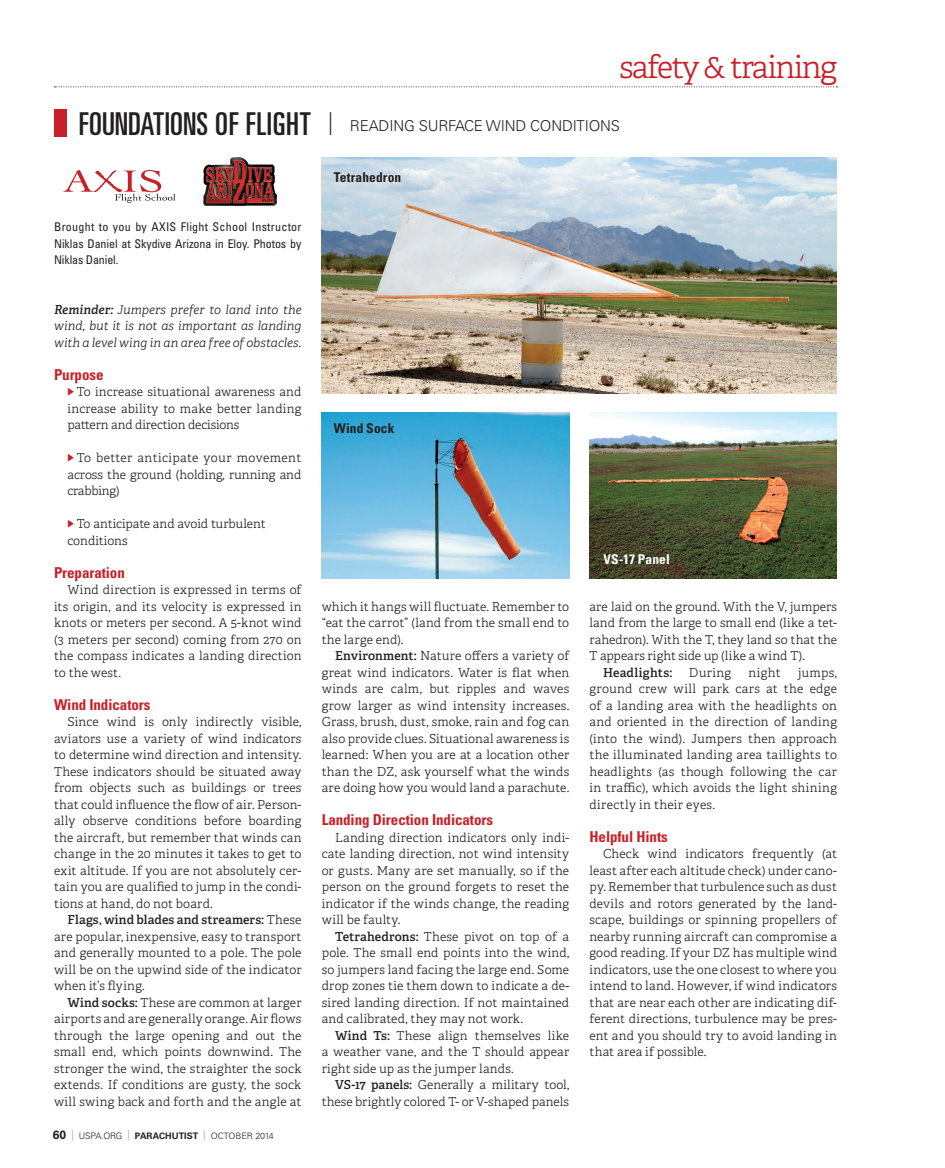
<style>
.page{position:relative;width:945px;height:1168px;background:#fff}
.page>*{position:absolute;margin:0;border:0;box-sizing:border-box;transform-origin:0 0}
.profile_text_QUESTIO{font:300 31.5px "Adelle";letter-spacing:-.05em;color:#c82026}
.subhead{font:700 condensed 15px "Univers";letter-spacing:-.005em;color:#c82026}
.Sub_section_Headline{font:300 15px "Univers";letter-spacing:-.01em;color:#231f20}
.Subhead{font:700 condensed 13.5px "Univers";letter-spacing:.01em;color:#231f20}
.Subhead-2{font:700 condensed 13.5px "Univers";letter-spacing:.005em;color:#fff}
.Body_text{font:300 12.3px/16.5px "Adelle Basic";letter-spacing:.015em;color:#231f20;text-align:justify}
.t1{font:300 12.3px/16.5px "Adelle";color:#231f20;text-align:justify}
.Body_text-2{font:italic 300 12.3px/16.5px "Adelle Basic";letter-spacing:.01em;color:#231f20;text-align:justify}
.Body_text-3{font:600 12.3px "Adelle Basic";letter-spacing:.025em;color:#231f20}
.t2{font:condensed 12px/16.5px "Univers";letter-spacing:-.005em;color:#231f20;text-align:justify}
.t3{font:700 9px "Univers";color:#231f20}
.s1{font-weight:400;font-stretch:ultra-condensed;font-size:31.5px}
.s2{font-weight:100;font-stretch:ultra-condensed;font-size:31.5px}
.s3{font-weight:600}
.s4{font-family:"Apple Gothic";font-weight:400;font-size:9px;color:#c82026}
.s5{font-size:12px}
.s6{font-weight:300;font-stretch:condensed;font-size:10.5px;color:#939598}
.s7{font-weight:300}
.s8{font-weight:300;font-size:8.85px}
</style>
<div class="page">
<div style="left:54px;top:110px;width:13px;height:26px;background:#c82026"></div>
<svg style="left:63px;top:170px;width:112px;height:33px"></svg>
<img style="left:203px;top:158px;width:73px;height:47px">
<svg style="left:54px;top:86px;width:784px;height:1px"></svg>
<img style="left:322px;top:413px;width:247px;height:165px">
<img style="left:322px;top:158px;width:515px;height:235px">
<img style="left:590px;top:413px;width:247px;height:165px">
<p class="profile_text_QUESTIO" style="left:620px;top:47px;width:219px">safety &amp; training</p>
<p class="Sub_section_Headline" style="left:79px;top:116px;width:543px"><span class="s1">FOUNDATIONS OF FLIGHT</span> <span class="s2">|</span> READING SURFACE WIND CONDITIONS</p>
<p class="t2" style="left:54px;top:218px;width:249px">Brought to you by AXIS Flight School Instructor Niklas Daniel at Skydive Arizona in Eloy. Photos by Niklas Daniel.</p>
<p class="Body_text-2" style="left:54px;top:301px;width:249px"><span class="s3">Reminder:</span> Jumpers prefer to land into the wind, but it is not as important as landing with a level wing in an area free of obstacles.</p>
<p class="subhead" style="left:54px;top:365px;width:51px">Purpose</p>
<p class="t1" style="left:68px;top:384px;width:236px"><span class="s4">▶</span> To increase situational awareness and increase ability to make better landing pattern and direction decisions</p>
<p class="t1" style="left:68px;top:450px;width:235px"><span class="s4">▶</span> To better anticipate your movement across the ground (holding, running and crabbing)</p>
<p class="t1" style="left:68px;top:516px;width:200px"><span class="s4">▶</span> To anticipate and avoid turbulent conditions</p>
<p class="subhead" style="left:54px;top:563px;width:72px">Preparation</p>
<p class="Body_text" style="left:54px;top:581px;width:249px;text-indent:14px">Wind direction is expressed in terms of its origin, and its velocity is expressed in knots or meters per second. A 5-knot wind (3 meters per second) coming from 270 on the compass indicates a landing direction to the west.</p>
<p class="subhead" style="left:54px;top:695px;width:98px">Wind Indicators</p>
<p class="Body_text" style="left:54px;top:713px;width:249px;text-indent:14px">Since wind is only indirectly visible, aviators use a variety of wind indicators to determine wind direction and intensity.<br>These indicators should be situated away from objects such as buildings or trees that could influence the flow of air. Person&shy;ally observe conditions before boarding the aircraft, but remember that winds can change in the 20 minutes it takes to get to exit altitude. If you are not absolutely cer&shy;tain you are qualified to jump in the condi&shy;tions at hand, do not board.</p>
<p class="Body_text" style="left:54px;top:911px;width:249px;text-indent:14px"><span class="s3">Flags, wind blades and streamers:</span> These are popular, inexpensive, easy to transport and generally mounted to a pole. The pole will be on the upwind side of the indicator when it’s flying.</p>
<p class="Body_text" style="left:54px;top:994px;width:249px;text-indent:14px"><span class="s3">Wind socks:</span> These are common at larger airports and are generally orange. Air flows through the large opening and out the small end, which points downwind. The stronger the wind, the straighter the sock extends. If conditions are gusty, the sock will swing back and forth and the angle at</p>
<p class="t3" style="left:53px;top:1130px;width:222px"><span class="s5">60</span> <span class="s6">|</span> <span class="s7">USPA.ORG</span> <span class="s6">|</span> PARACHUTIST <span class="s6">|</span> <span class="s8">OCTOBER 2014</span></p>
<p class="Subhead" style="left:334px;top:169px;width:69px">Tetrahedron</p>
<p class="Subhead" style="left:334px;top:420px;width:62px">Wind Sock</p>
<p class="Body_text" style="left:322px;top:598px;width:249px">which it hangs will fluctuate. Remember to “eat the carrot” (land from the small end to the large end).</p>
<p class="Body_text" style="left:322px;top:647px;width:249px;text-indent:14px"><span class="s3">Environment:</span> Nature offers a variety of great wind indicators. Water is flat when winds are calm, but ripples and waves grow larger as wind intensity increases.<br>Grass, brush, dust, smoke, rain and fog can also provide clues. Situational awareness is learned: When you are at a location other than the DZ, ask yourself what the winds are doing how you would land a parachute.</p>
<p class="subhead" style="left:322px;top:810px;width:173px">Landing Direction Indicators</p>
<p class="Body_text" style="left:322px;top:829px;width:249px;text-indent:14px">Landing direction indicators only indi&shy;cate landing direction, not wind intensity or gusts. Many are set manually, so if the person on the ground forgets to reset the indicator if the winds change, the reading will be faulty.</p>
<p class="Body_text" style="left:322px;top:928px;width:249px;text-indent:14px"><span class="s3">Tetrahedrons:</span> These pivot on top of a pole. The small end points into the wind, so jumpers land facing the large end. Some drop zones tie them down to indicate a de&shy;sired landing direction. If not maintained and calibrated, they may not work.</p>
<p class="Body_text" style="left:322px;top:1027px;width:249px;text-indent:14px"><span class="s3">Wind Ts:</span> These align themselves like a weather vane, and the T should appear right side up as the jumper lands.</p>
<p class="Body_text" style="left:322px;top:1076px;width:249px;text-align:right"><span class="s3">VS-17 panels:</span> Generally a military tool, these brightly colored T- or V-shaped panels</p>
<p class="Subhead-2" style="left:604px;top:551px;width:68px">VS-17 Panel</p>
<p class="Body_text" style="left:590px;top:598px;width:249px">are laid on the ground. With the V, jumpers land from the large to small end (like a tet&shy;rahedron). With the T, they land so that the T appears right side up (like a wind T).</p>
<p class="Body_text-3" style="left:603px;top:664px;width:71px">Headlights:</p>
<p class="Body_text" style="left:689px;top:664px;width:44px">During</p>
<p class="Body_text" style="left:749px;top:664px;width:34px">night</p>
<p class="Body_text" style="left:590px;top:664px;width:249px;text-indent:209px">jumps, ground crew will park cars at the edge of a landing area with the headlights on and oriented in the direction of landing (into the wind). Jumpers then approach the illuminated landing area taillights to headlights (as though following the car in traffic), which avoids the light shining directly in their eyes.</p>
<p class="subhead" style="left:590px;top:827px;width:80px">Helpful Hints</p>
<p class="Body_text" style="left:590px;top:845px;width:249px;text-indent:14px">Check wind indicators frequently (at least after each altitude check) under cano&shy;py. Remember that turbulence such as dust devils and rotors generated by the land&shy;scape, buildings or spinning propellers of nearby running aircraft can compromise a good reading. If your DZ has multiple wind indicators, use the one closest to where you intend to land. However, if wind indicators that are near each other are indicating dif&shy;ferent directions, turbulence may be pres&shy;ent and you should try to avoid landing in that area if possible.</p>
</div>
